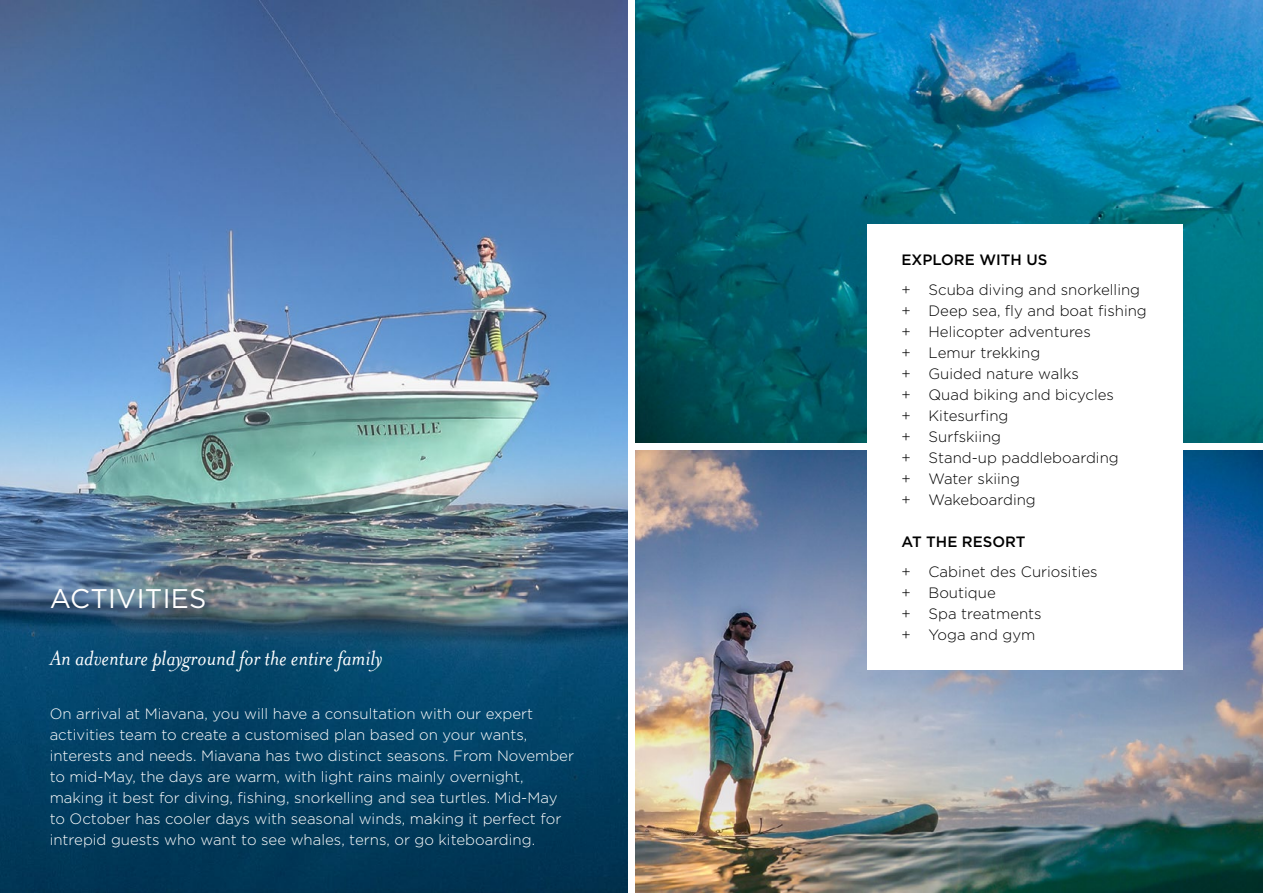
<style>
.page{position:relative;width:1263px;height:893px;background:#fff}
.page>*{position:absolute;margin:0;border:0;box-sizing:border-box;transform-origin:0 0}
.t1{font:27px "Gotham";letter-spacing:.01em;color:#fff}
.t2{font:italic 24px "Mrs Eaves";color:#fff}
.t3{font:300 15px/21px "Gotham";color:#fff}
.t4{font:300 15px/21px "Gotham";color:#000}
.t5{font:500 15px "Gotham";color:#000}
</style>
<div class="page">
<img style="left:0;top:0;width:627px;height:893px">
<img style="left:636px;top:451px;width:627px;height:442px">
<img style="left:636px;top:0;width:627px;height:442px">
<div style="left:867px;top:224px;width:316px;height:445px;background:#fff"></div>
<h1 class="t1" style="left:50px;top:581px;width:158px">ACTIVITIES</h1>
<h2 class="t2" style="left:50px;top:645px;width:334px">An adventure playground for the entire family</h2>
<p class="t3" style="left:50px;top:703px;width:526px">On arrival at Miavana, you will have a consultation with our expert activities team to create a customised plan based on your wants, interests and needs. Miavana has two distinct seasons. From November to mid-May, the days are warm, with light rains mainly overnight, making it best for diving, fishing, snorkelling and sea turtles. Mid-May to October has cooler days with seasonal winds, making it perfect for intrepid guests who want to see whales, terns, or go kiteboarding.</p>
<p class="t5" style="left:901px;top:250px;width:147px">EXPLORE WITH US</p>
<p class="t4" style="left:901px;top:279px;width:247px">+ Scuba diving and snorkelling + Deep sea, fly and boat fishing + Helicopter adventures<br>+ Lemur trekking<br>+ Guided nature walks<br>+ Quad biking and bicycles<br>+ Kitesurfing<br>+ Surfskiing<br>+ Stand-up paddleboarding<br>+ Water skiing<br>+ Wakeboarding</p>
<p class="t5" style="left:901px;top:532px;width:126px">AT THE RESORT</p>
<p class="t4" style="left:901px;top:560px;width:198px">+ Cabinet des Curiosities + Boutique<br>+ Spa treatments<br>+ Yoga and gym</p>
</div>
